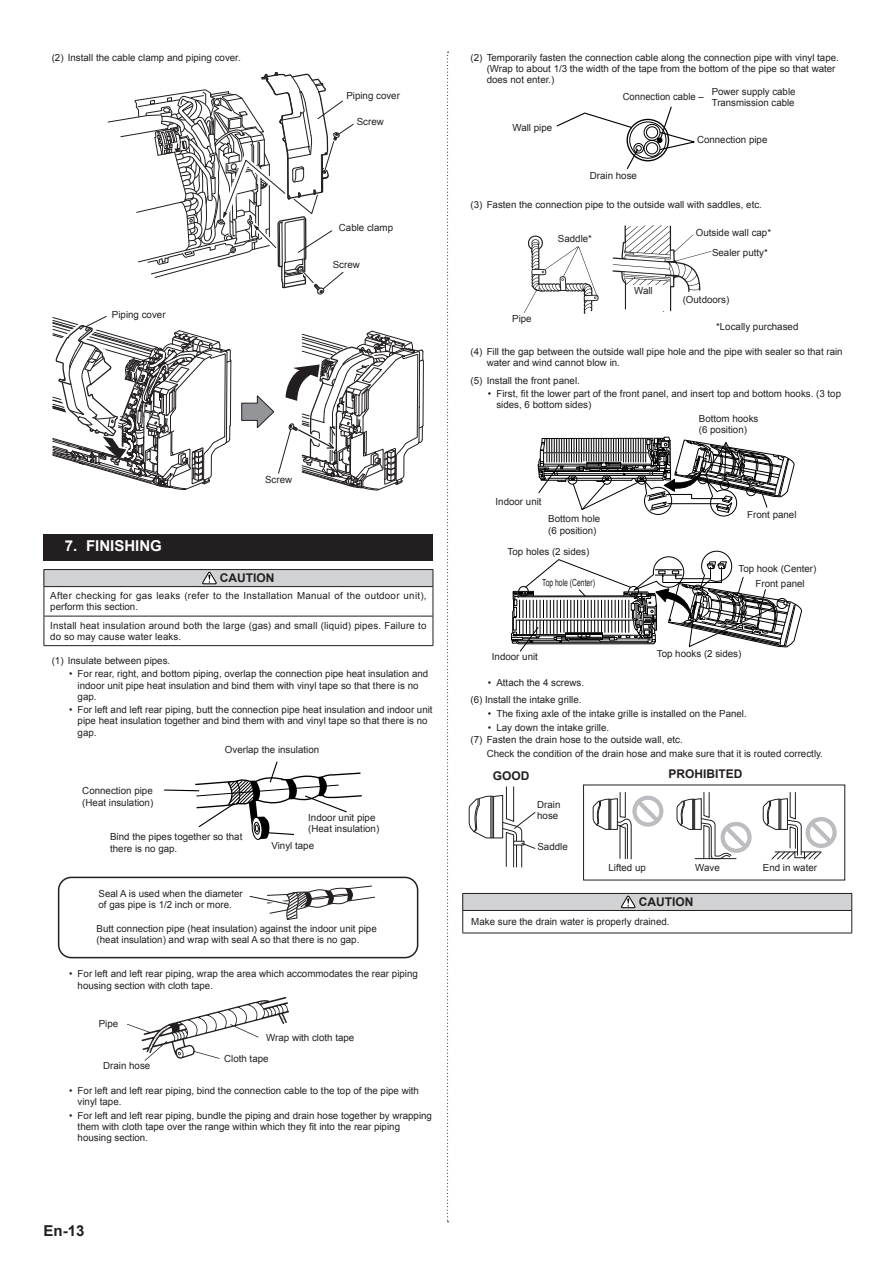
<style>
.page{position:relative;width:891px;height:1266px;background:#fff}
.page>*{position:absolute;margin:0;border:0;box-sizing:border-box;transform-origin:0 0}
.t1{font:700 15px "Arial";color:#fff}
.t2{font:700 15px "Arial";color:#231f20}
.t3{font:700 12px "Arial";color:#231f20}
.t4{font:9.75px/11.2px "Arial";color:#231f20}
.t5{font:9.75px/11.2px "Arial";letter-spacing:.025em;color:#231f20}
.t6{font:9.75px "Arial";color:#231f20;scale:.7 1}
</style>
<div class="page">
<svg style="left:447px;top:52px;width:2px;height:1169px"></svg>
<div style="left:627px;top:119px;width:42px;height:42px;border:1px solid #000;border-radius:50%"></div>
<div style="left:646px;top:142px;width:12px;height:12px;border:1px solid #000;border-radius:50%"></div>
<div style="left:644px;top:140px;width:16px;height:17px;border:1px solid #000;border-radius:50%"></div>
<div style="left:634px;top:143px;width:10px;height:10px;border:1px solid #000;border-radius:50%"></div>
<div style="left:646px;top:126px;width:12px;height:12px;border:1px solid #000;border-radius:50%"></div>
<div style="left:644px;top:124px;width:16px;height:17px;border:1px solid #000;border-radius:50%"></div>
<div style="left:629px;top:122px;width:37px;height:36px;border:1px solid #000;border-radius:50%"></div>
<svg style="left:626px;top:145px;width:16px;height:24px"></svg>
<svg style="left:657px;top:107px;width:37px;height:44px"></svg>
<svg style="left:557px;top:112px;width:76px;height:17px"></svg>
<img style="left:524px;top:225px;width:188px;height:89px">
<div style="left:626px;top:285px;width:44px;height:25px;background:#fff"></div>
<svg style="left:537px;top:436px;width:257px;height:81px"></svg>
<svg style="left:511px;top:550px;width:291px;height:102px"></svg>
<svg style="left:469px;top:786px;width:67px;height:81px"></svg>
<svg style="left:592px;top:792px;width:71px;height:67px"></svg>
<svg style="left:676px;top:792px;width:76px;height:67px"></svg>
<svg style="left:762px;top:792px;width:75px;height:67px"></svg>
<div style="left:463px;top:893px;width:389px;height:17px;background:#d1d2d4"></div>
<hr style="left:462px;top:909px;width:390px;height:1px;background:#231f20">
<hr style="left:462px;top:932px;width:390px;height:1px;background:#231f20">
<hr style="left:462px;top:892px;width:390px;height:1px;background:#231f20">
<svg style="left:462px;top:893px;width:1px;height:39px"></svg>
<svg style="left:851px;top:893px;width:1px;height:39px"></svg>
<svg style="left:621px;top:895px;width:14px;height:12px"></svg>
<svg style="left:44px;top:72px;width:390px;height:768px"></svg>
<svg style="left:249px;top:885px;width:126px;height:35px"></svg>
<div style="left:58px;top:876px;width:360px;height:82px;border:2px solid #231f20;border-radius:13px"></div>
<img style="left:128px;top:997px;width:160px;height:63px">
<p class="t4" style="left:52px;top:51px;width:191px">(2) Install the cable clamp and piping cover.</p>
<p class="t4" style="left:112px;top:309px;width:55px">Piping cover</p>
<p class="t4" style="left:346px;top:90px;width:55px">Piping cover</p>
<p class="t4" style="left:357px;top:116px;width:29px">Screw</p>
<p class="t4" style="left:339px;top:222px;width:56px">Cable clamp</p>
<p class="t4" style="left:333px;top:259px;width:29px">Screw</p>
<h1 class="t1" style="left:65px;top:537px;width:99px">7. FINISHING</h1>
<p class="t4" style="left:265px;top:474px;width:29px">Screw</p>
<p class="t3" style="left:220px;top:571px;width:56px">CAUTION</p>
<p class="t5" style="left:50px;top:590px;width:378px">After checking for gas leaks (refer to the Installation Manual of the outdoor unit), perform this section.</p>
<p class="t4" style="left:50px;top:619px;width:378px">Install heat insulation around both the large (gas) and small (liquid) pipes. Failure to do so may cause water leaks.</p>
<p class="t4" style="left:52px;top:654px;width:120px">(1) Insulate between pipes.</p>
<p class="t4" style="left:78px;top:668px;width:352px;text-indent:-9px">• For rear, right, and bottom piping, overlap the connection pipe heat insulation and indoor unit pipe heat insulation and bind them with vinyl tape so that there is no gap.</p>
<p class="t4" style="left:78px;top:704px;width:357px;text-indent:-9px">• For left and left rear piping, butt the connection pipe heat insulation and indoor unit pipe heat insulation together and bind them with and vinyl tape so that there is no gap.</p>
<p class="t4" style="left:225px;top:744px;width:96px">Overlap the insulation</p>
<p class="t4" style="left:82px;top:785px;width:72px">Connection pipe (Heat insulation)</p>
<p class="t4" style="left:110px;top:831px;width:134px">Bind the pipes together so that there is no gap.</p>
<p class="t4" style="left:308px;top:812px;width:72px">Indoor unit pipe (Heat insulation)</p>
<p class="t4" style="left:272px;top:839px;width:44px">Vinyl tape</p>
<p class="t4" style="left:99px;top:887px;width:146px">Seal A is used when the diameter of gas pipe is 1/2 inch or more.</p>
<p class="t4" style="left:97px;top:922px;width:282px">Butt connection pipe (heat insulation) against the indoor unit pipe (heat insulation) and wrap with seal A so that there is no gap.</p>
<p class="t4" style="left:78px;top:967px;width:342px;line-height:12.1px;text-indent:-9px">• For left and left rear piping, wrap the area which accommodates the rear piping housing section with cloth tape.</p>
<p class="t4" style="left:99px;top:1017px;width:21px">Pipe</p>
<p class="t4" style="left:103px;top:1059px;width:49px">Drain hose</p>
<p class="t4" style="left:266px;top:1031px;width:90px">Wrap with cloth tape</p>
<p class="t4" style="left:224px;top:1052px;width:46px">Cloth tape</p>
<p class="t4" style="left:78px;top:1084px;width:343px;text-indent:-9px">• For left and left rear piping, bind the connection cable to the top of the pipe with vinyl tape.</p>
<p class="t4" style="left:78px;top:1109px;width:356px;text-indent:-9px">• For left and left rear piping, bundle the piping and drain hose together by wrapping them with cloth tape over the range within which they fit into the rear piping housing section.</p>
<h1 class="t2" style="left:44px;top:1221px;width:42px">En-13</h1>
<p class="t4" style="left:487px;top:51px;width:354px;text-indent:-16px">(2) Temporarily fasten the connection cable along the connection pipe with vinyl tape. (Wrap to about 1/3 the width of the tape from the bottom of the pipe so that water does not enter.)</p>
<p class="t4" style="left:513px;top:121px;width:41px">Wall pipe</p>
<p class="t4" style="left:590px;top:170px;width:49px">Drain hose</p>
<p class="t4" style="left:623px;top:91px;width:82px">Connection cable –</p>
<p class="t4" style="left:712px;top:86px;width:85px">Power supply cable<br>Transmission cable</p>
<p class="t4" style="left:697px;top:134px;width:72px">Connection pipe</p>
<p class="t4" style="left:471px;top:199px;width:293px">(3) Fasten the connection pipe to the outside wall with saddles, etc.</p>
<p class="t4" style="left:558px;top:233px;width:36px">Saddle*</p>
<p class="t4" style="left:712px;top:222px;width:61px;line-height:20.4px;text-indent:-16px">Outside wall cap*<br>Sealer putty*</p>
<p class="t4" style="left:683px;top:294px;width:48px">(Outdoors)</p>
<p class="t4" style="left:716px;top:321px;width:84px">*Locally purchased</p>
<p class="t4" style="left:634px;top:285px;width:20px">Wall</p>
<p class="t4" style="left:512px;top:313px;width:21px">Pipe</p>
<p class="t4" style="left:487px;top:346px;width:358px;text-indent:-16px">(4) Fill the gap between the outside wall pipe hole and the pipe with sealer so that rain water and wind cannot blow in.</p>
<p class="t4" style="left:471px;top:375px;width:111px">(5) Install the front panel.</p>
<p class="t4" style="left:496px;top:388px;width:346px;text-indent:-9px">• First, fit the lower part of the front panel, and insert top and bottom hooks. (3 top sides, 6 bottom sides)</p>
<p class="t4" style="left:699px;top:412px;width:61px">Bottom hooks (6 position)</p>
<p class="t4" style="left:496px;top:496px;width:48px">Indoor unit</p>
<p class="t4" style="left:548px;top:513px;width:54px">Bottom hole (6 position)</p>
<p class="t4" style="left:508px;top:546px;width:83px">Top holes (2 sides)</p>
<p class="t6" style="left:542px;top:576px;width:77px">Top hole (Center)</p>
<p class="t4" style="left:492px;top:651px;width:48px">Indoor unit</p>
<p class="t4" style="left:747px;top:508px;width:51px">Front panel</p>
<p class="t4" style="left:738px;top:561px;width:80px;line-height:14.2px;text-align:center">Top hook (Center)<br>Front panel</p>
<p class="t4" style="left:657px;top:648px;width:86px">Top hooks (2 sides)</p>
<p class="t4" style="left:471px;top:673px;width:115px;line-height:17.5px;text-align:right">• Attach the 4 screws.<br>(6) Install the intake grille.</p>
<p class="t4" style="left:488px;top:707px;width:260px">• The fixing axle of the intake grille is installed on the Panel.</p>
<p class="t4" style="left:488px;top:721px;width:123px">• Lay down the intake grille.</p>
<p class="t4" style="left:471px;top:734px;width:214px">(7) Fasten the drain hose to the outside wall, etc.</p>
<p class="t4" style="left:487px;top:747px;width:338px">Check the condition of the drain hose and make sure that it is routed correctly.</p>
<p class="t3" style="left:493px;top:768px;width:38px">GOOD</p>
<p class="t3" style="left:669px;top:767px;width:76px">PROHIBITED</p>
<p class="t4" style="left:537px;top:798px;width:25px">Drain hose</p>
<p class="t4" style="left:537px;top:841px;width:32px">Saddle</p>
<p class="t4" style="left:608px;top:861px;width:39px">Lifted up</p>
<p class="t4" style="left:695px;top:861px;width:26px">Wave</p>
<p class="t3" style="left:639px;top:895px;width:56px">CAUTION</p>
<p class="t4" style="left:471px;top:916px;width:200px">Make sure the drain water is properly drained.</p>
<p class="t4" style="left:763px;top:861px;width:56px">End in water</p>
</div>
